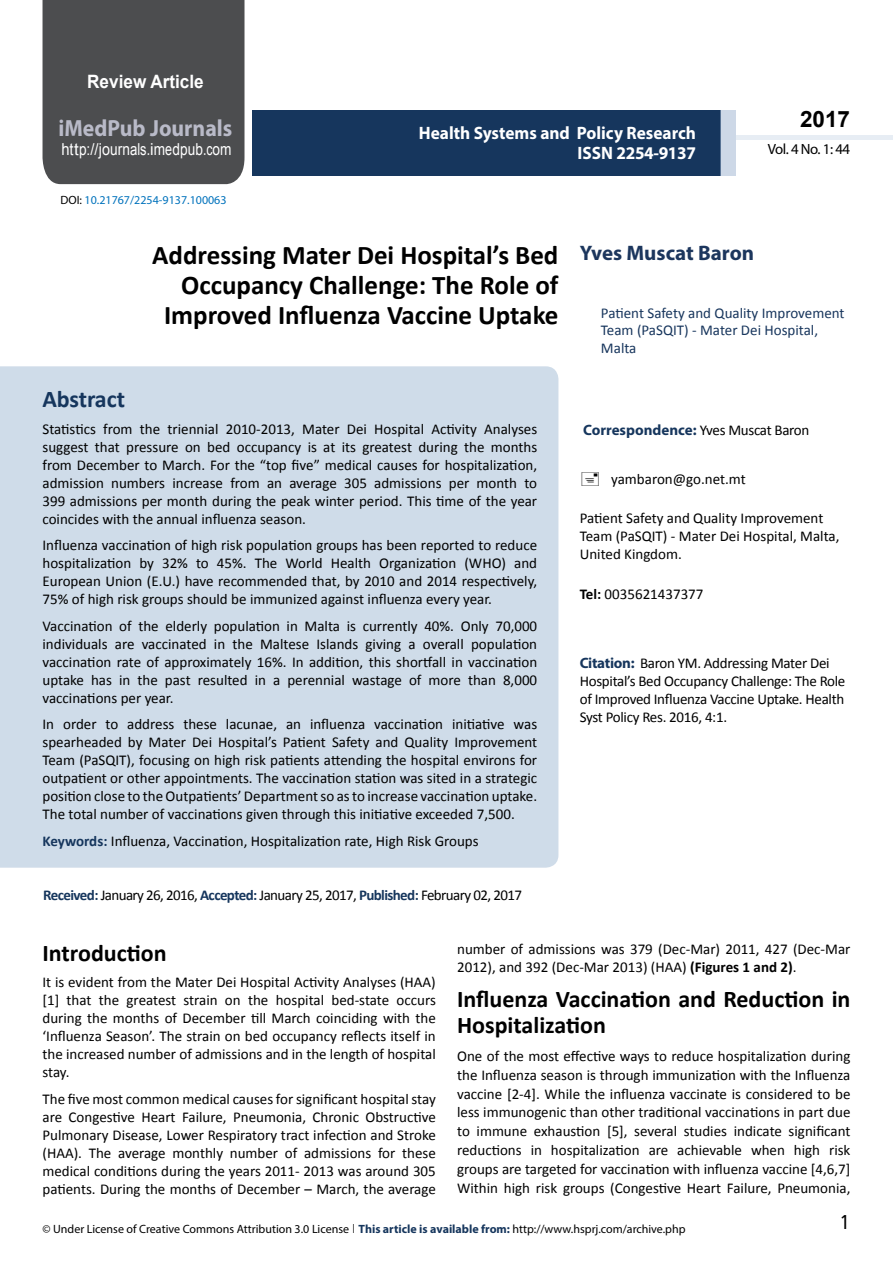
<style>
.page{position:relative;width:893px;height:1263px;background:#fff}
.page>*{position:absolute;margin:0;border:0;box-sizing:border-box;transform-origin:0 0}
.t1{font:700 27px/29.7px "Calibri";color:#000;text-align:right}
.t2{font:25.5px "Tunga";color:#000}
.t3{font:700 24px/26.4px "Calibri";color:#000}
.t4{font:700 24px "Calibri";letter-spacing:-.005em;color:#16365d}
.t5{font:700 23.4px "Myriad Pro";color:#b9bac8;scale:.93 1}
.t6{font:700 22.5px "Arial";color:#000}
.t7{font:700 21px "Myriad Pro";color:#1c365d}
.t8{font:700 18.45px "Arial";color:#fff;scale:.93 1}
.t9{font:700 18px/19.8px "Myriad Pro";color:#fff;text-align:right;scale:.96 1}
.t10{font:16.5px "Arial";letter-spacing:.005em;color:#fff;scale:.89 1}
.t11{font:15px/18px "Calibri";color:#000;text-align:justify}
.t12{font:15px/18px "Calibri";letter-spacing:-.02em;color:#000}
.t13{font:15px "Calibri";letter-spacing:-.04em;color:#000}
.t14{font:15px/16.5px "Calibri";color:#18365d}
.t15{font:700 15px "Myriad Pro";color:#16365d}
.t16{font:14.85px "Myriad Pro";letter-spacing:-.03em;color:#000}
.t17{font:12px "Myriad Pro";color:#000}
.t18{font:12px "Myriad Pro";color:#0072bc}
.s1{font-family:"Calibri"}
.s2{color:#000}
.s3{font-weight:700;color:#16365d}
.s4{font-family:"Calibri";font-weight:400;color:#000}
.s5{font-weight:700}
.s6{font-family:"Myriad Pro";font-weight:700;color:#16365d}
.s7{font-family:"Tunga"}
</style>
<div class="page">
<div style="left:252px;top:110px;width:469px;height:66px;background:#16365d"></div>
<div style="left:720px;top:110px;width:16px;height:66px;background:#cdd8e7"></div>
<div style="left:43px;top:0;width:201px;height:184px;background:#4c4d4f"></div>
<div style="left:736px;top:135px;width:157px;height:5px;background:#e7edf4"></div>
<div style="left:0;top:366px;width:558px;height:502px;background:#cfdce9"></div>
<p class="t8" style="left:87px;top:70px;width:127px">Review Article</p>
<h3 class="t5" style="left:58px;top:113px;width:188px">iMedPub Journals</h3>
<p class="t10" style="left:61px;top:139px;width:193px">http://journals<span class="s1">.</span>imedpub<span class="s1">.</span>com</p>
<p class="t18" style="left:60px;top:192px;width:168px"><span class="s2">DOI:</span> 10.21767/2254-9137.100063</p>
<p class="t9" style="left:419px;top:123px;width:290px">Health Systems and Policy Research<br>ISSN 2254-9137</p>
<h3 class="t6" style="left:800px;top:104px;width:52px">2017</h3>
<p class="t16" style="left:768px;top:140px;width:84px">Vol. 4 No. 1: 44</p>
<h1 class="t1" style="left:152px;top:241px;width:408px">Addressing Mater Dei Hospital’s Bed<br>Occupancy Challenge: The Role of<br>Improved Influenza Vaccine Uptake</h1>
<h3 class="t4" style="left:43px;top:384px;width:84px">Abstract</h3>
<p class="t11" style="left:43px;top:420px;width:496px">Statistics from the triennial 2010-2013, Mater Dei Hospital Activity Analyses suggest that pressure on bed occupancy is at its greatest during the months from December to March. For the “top five” medical causes for hospitalization, admission numbers increase from an average 305 admissions per month to 399 admissions per month during the peak winter period. This time of the year coincides with the annual influenza season.</p>
<p class="t11" style="left:43px;top:536px;width:496px">Influenza vaccination of high risk population groups has been reported to reduce hospitalization by 32% to 45%. The World Health Organization (WHO) and European Union (E.U.) have recommended that, by 2010 and 2014 respectively, 75% of high risk groups should be immunized against influenza every year.</p>
<p class="t11" style="left:43px;top:617px;width:496px">Vaccination of the elderly population in Malta is currently 40%. Only 70,000 individuals are vaccinated in the Maltese Islands giving a overall population vaccination rate of approximately 16%. In addition, this shortfall in vaccination uptake has in the past resulted in a perennial wastage of more than 8,000 vaccinations per year.</p>
<p class="t11" style="left:43px;top:715px;width:496px">In order to address these lacunae, an influenza vaccination initiative was spearheaded by Mater Dei Hospital’s Patient Safety and Quality Improvement Team (PaSQIT), focusing on high risk patients attending the hospital environs for outpatient or other appointments. The vaccination station was sited in a strategic position close to the Outpatients’ Department so as to increase vaccination uptake.<br>The total number of vaccinations given through this initiative exceeded 7,500.</p>
<p class="t11" style="left:43px;top:832px;width:438px"><span class="s3">Keywords:</span> Influenza, Vaccination, Hospitalization rate, High Risk Groups</p>
<p class="t13" style="left:43px;top:886px;width:480px"><span class="s3">Received:</span> January 26, 2016, <span class="s3">Accepted:</span> January 25, 2017, <span class="s3">Published:</span> February 02, 2017</p>
<h3 class="t7" style="left:580px;top:239px;width:176px">Yves Muscat Baron</h3>
<p class="t14" style="left:601px;top:305px;width:245px">Patient Safety and Quality Improvement<br>Team (PaSQIT) - Mater Dei Hospital,</p>
<p class="t14" style="left:601px;top:340px;width:37px">Malta</p>
<p class="t15" style="left:583px;top:420px;width:228px">Correspondence: <span class="s4">Yves Muscat Baron</span></p>
<p class="t11" style="left:611px;top:470px;width:136px">yambaron@go.net.mt</p>
<p class="t11" style="left:580px;top:509px;width:261px;text-align:left">Patient Safety and Quality Improvement<br>Team (PaSQIT) - Mater Dei Hospital, Malta,<br>United Kingdom.</p>
<p class="t11" style="left:580px;top:585px;width:125px"><span class="s5">Tel:</span> 0035621437377</p>
<p class="t12" style="left:580px;top:654px;width:267px"><span class="s6">Citation:</span> Baron YM. Addressing Mater Dei Hospital’s Bed Occupancy Challenge: The Role of Improved Influenza Vaccine Uptake. Health Syst Policy Res. 2016, 4:1.</p>
<h3 class="t3" style="left:43px;top:939px;width:126px">Introduction</h3>
<p class="t11" style="left:43px;top:973px;width:395px">It is evident from the Mater Dei Hospital Activity Analyses (HAA) [1] that the greatest strain on the hospital bed-state occurs during the months of December till March coinciding with the ‘Influenza Season’. The strain on bed occupancy reflects itself in the increased number of admissions and in the length of hospital stay.</p>
<p class="t11" style="left:43px;top:1090px;width:395px">The five most common medical causes for significant hospital stay are Congestive Heart Failure, Pneumonia, Chronic Obstructive Pulmonary Disease, Lower Respiratory tract infection and Stroke (HAA). The average monthly number of admissions for these medical conditions during the years 2011- 2013 was around 305 patients. During the months of December – March, the average</p>
<p class="t11" style="left:457px;top:940px;width:395px">number of admissions was 379 (Dec-Mar) 2011, 427 (Dec-Mar<br>2012), and 392 (Dec-Mar 2013) (HAA) <span class="s5">(Figures 1 and 2)</span>.</p>
<h3 class="t3" style="left:457px;top:986px;width:395px">Influenza Vaccination and Reduction in<br>Hospitalization</h3>
<p class="t11" style="left:457px;top:1046px;width:395px;line-height:18.9px">One of the most effective ways to reduce hospitalization during the Influenza season is through immunization with the Influenza vaccine [2-4]. While the influenza vaccinate is considered to be less immunogenic than other traditional vaccinations in part due to immune exhaustion [5], several studies indicate significant reductions in hospitalization are achievable when high risk groups are targeted for vaccination with influenza vaccine [4,6,7] Within high risk groups (Congestive Heart Failure, Pneumonia,</p>
<p class="t17" style="left:43px;top:1222px;width:645px">© Under License of Creative Commons Attribution 3.0 License <span class="s7">|</span> <span class="s3">This article is available from:</span> http://www.hsprj.com/archive.php</p>
<h2 class="t2" style="left:841px;top:1205px;width:9px">1</h2>
</div>
